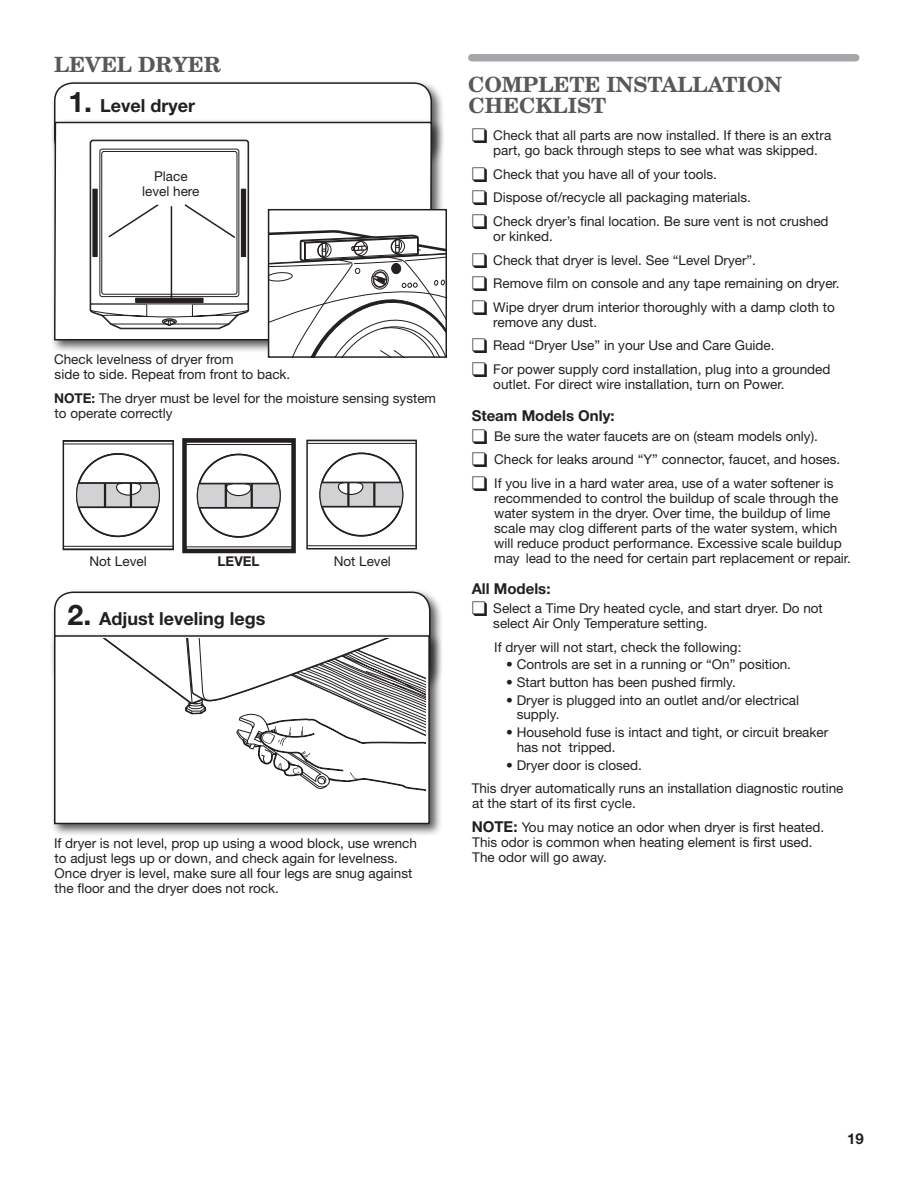
<style>
.page{position:relative;width:918px;height:1188px;background:#fff}
.page>*{position:absolute;margin:0;border:0;box-sizing:border-box;transform-origin:0 0}
._1_Heading_2{font:700 21px/21px "New Century Schlbk LT Std";color:#57585a}
.t1{font:700 18px "Helvetica Neue LT Std";color:#231f20}
._1_Heading_3_Plus{font:700 15px "Helvetica Neue LT Std";color:#231f20}
._2_Body{font:13.5px/15px "Helvetica Neue LT Std";color:#231f20}
._2_Body_Bullet_Ident{font:13.5px/15px "Helvetica Neue LT Std";color:#231f20}
._2_Body_Indent{font:13.5px/14.7px "Helvetica Neue LT Std";color:#231f20}
.t2{font:700 13.5px "Helvetica Neue LT Std";color:#231f20}
.s1{font-size:28.5px}
.s2{font-weight:700}
.s3{font-weight:700;font-size:15px}
</style>
<div class="page">
<div style="left:51px;top:588px;width:393px;height:107px;background:#231f20;opacity:.75"></div>
<div style="left:55px;top:592px;width:375px;height:89px;background:#fff;border-radius:18px"></div>
<div style="left:54px;top:592px;width:376px;height:90px;border:2px solid #231f20;border-radius:18px"></div>
<div style="left:51px;top:632px;width:392px;height:205px;background:#231f20;opacity:.75"></div>
<div style="left:55px;top:636px;width:374px;height:188px;background:#fff"></div>
<svg style="left:102px;top:638px;width:323px;height:153px"></svg>
<div style="left:54px;top:635px;width:376px;height:189px;border:2px solid #231f20"></div>
<div style="left:51px;top:79px;width:394px;height:91px;background:#231f20;opacity:.75"></div>
<div style="left:55px;top:83px;width:376px;height:73px;background:#fff;border-radius:18px"></div>
<div style="left:54px;top:82px;width:378px;height:75px;border:2px solid #231f20;border-radius:18px"></div>
<div style="left:51px;top:118px;width:394px;height:235px;background:#231f20;opacity:.75"></div>
<svg style="left:53px;top:121px;width:380px;height:220px"></svg>
<svg style="left:90px;top:140px;width:159px;height:189px"></svg>
<div style="left:269px;top:210px;width:177px;height:147px;background:#fff"></div>
<svg style="left:271px;top:230px;width:173px;height:125px"></svg>
<div style="left:268px;top:209px;width:179px;height:149px;border:2px solid #231f20"></div>
<svg style="left:187px;top:444px;width:104px;height:104px"></svg>
<hr style="left:251px;top:484px;width:2px;height:24px;background:#231f20">
<hr style="left:225px;top:484px;width:2px;height:24px;background:#231f20">
<div style="left:182px;top:438px;width:114px;height:115px;border:4px solid #231f20"></div>
<svg style="left:66px;top:443px;width:105px;height:104px"></svg>
<hr style="left:130px;top:483px;width:2px;height:24px;background:#231f20">
<hr style="left:104px;top:483px;width:2px;height:24px;background:#231f20">
<div style="left:63px;top:440px;width:111px;height:110px;border:2px solid #231f20"></div>
<svg style="left:309px;top:443px;width:105px;height:104px"></svg>
<hr style="left:373px;top:483px;width:2px;height:23px;background:#231f20">
<hr style="left:347px;top:483px;width:3px;height:23px;background:#231f20">
<div style="left:306px;top:440px;width:111px;height:110px;border:2px solid #231f20"></div>
<div style="left:472px;top:54px;width:384px;height:8px;background:#a5a6aa"></div>
<p class="_1_Heading_2" style="left:54px;top:54px;width:168px">LEVEL DRYER</p>
<p class="t1" style="left:68px;top:95px;width:128px"><span class="s1">1.</span> Level dryer</p>
<p class="_2_Body_Bullet_Ident" style="left:154px;top:169px;width:35px">Place</p>
<p class="_2_Body_Bullet_Ident" style="left:142px;top:184px;width:59px">level here</p>
<p class="_2_Body" style="left:54px;top:352px;width:238px">Check levelness of dryer from<br>side to side. Repeat from front to back.</p>
<p class="_2_Body" style="left:54px;top:390px;width:384px"><span class="s2">NOTE:</span> The dryer must be level for the moisture sensing system to operate correctly</p>
<p class="_2_Body_Bullet_Ident" style="left:89px;top:553px;width:59px">Not Level</p>
<p class="t2" style="left:218px;top:552px;width:44px">LEVEL</p>
<p class="_2_Body_Bullet_Ident" style="left:334px;top:553px;width:59px">Not Level</p>
<p class="t1" style="left:68px;top:607px;width:199px"><span class="s1">2.</span> Adjust leveling legs</p>
<p class="_2_Body" style="left:54px;top:835px;width:365px">If dryer is not level, prop up using a wood block, use wrench to adjust legs up or down, and check again for levelness.<br>Once dryer is level, make sure all four legs are snug against the floor and the dryer does not rock.</p>
<p class="_1_Heading_2" style="left:468px;top:74px;width:315px">COMPLETE INSTALLATION<br>CHECKLIST</p>
<p class="_2_Body" style="left:493px;top:127px;width:340px;text-indent:-22px">❑ Check that all parts are now installed. If there is an extra part, go back through steps to see what was skipped.</p>
<p class="_2_Body" style="left:472px;top:166px;width:247px">❑ Check that you have all of your tools.</p>
<p class="_2_Body" style="left:472px;top:190px;width:281px">❑ Dispose of/recycle all packaging materials.</p>
<p class="_2_Body" style="left:493px;top:213px;width:337px;text-indent:-22px">❑ Check dryer’s final location. Be sure vent is not crushed or kinked.</p>
<p class="_2_Body" style="left:472px;top:252px;width:286px">❑ Check that dryer is level. See “Level Dryer”.</p>
<p class="_2_Body" style="left:472px;top:276px;width:369px">❑ Remove film on console and any tape remaining on dryer.</p>
<p class="_2_Body" style="left:493px;top:299px;width:343px;text-indent:-22px">❑ Wipe dryer drum interior thoroughly with a damp cloth to remove any dust.</p>
<p class="_2_Body" style="left:472px;top:338px;width:304px">❑ Read “Dryer Use” in your Use and Care Guide.</p>
<p class="_2_Body" style="left:493px;top:362px;width:339px;text-indent:-22px">❑ For power supply cord installation, plug into a grounded outlet. For direct wire installation, turn on Power.</p>
<p class="_1_Heading_3_Plus" style="left:472px;top:407px;width:145px">Steam Models Only:</p>
<p class="_2_Body_Bullet_Ident" style="left:472px;top:428px;width:348px">❑ Be sure the water faucets are on (steam models only).</p>
<p class="_2_Body_Bullet_Ident" style="left:472px;top:452px;width:370px">❑ Check for leaks around “Y” connector, faucet, and hoses.</p>
<p class="_2_Body_Bullet_Ident" style="left:494px;top:475px;width:358px;text-indent:-22px">❑ If you live in a hard water area, use of a water softener is recommended to control the buildup of scale through the water system in the dryer. Over time, the buildup of lime scale may clog different parts of the water system, which will reduce product performance. Excessive scale buildup may lead to the need for certain part replacement or repair.</p>
<p class="_1_Heading_3_Plus" style="left:472px;top:579px;width:80px">All Models:</p>
<p class="_2_Body" style="left:493px;top:601px;width:331px;text-indent:-22px">❑ Select a Time Dry heated cycle, and start dryer. Do not select Air Only Temperature setting.</p>
<p class="_2_Body" style="left:494px;top:639px;width:249px">If dryer will not start, check the following:</p>
<p class="_2_Body_Indent" style="left:506px;top:657px;width:286px">• Controls are set in a running or “On” position.</p>
<p class="_2_Body_Indent" style="left:506px;top:675px;width:231px">• Start button has been pushed firmly.</p>
<p class="_2_Body_Indent" style="left:517px;top:692px;width:284px;text-indent:-10px">• Dryer is plugged into an outlet and/or electrical supply.</p>
<p class="_2_Body_Indent" style="left:517px;top:725px;width:313px;text-indent:-10px">• Household fuse is intact and tight, or circuit breaker has not tripped.</p>
<p class="_2_Body_Indent" style="left:506px;top:757px;width:137px">• Dryer door is closed.</p>
<p class="_2_Body" style="left:472px;top:781px;width:373px">This dryer automatically runs an installation diagnostic routine at the start of its first cycle.</p>
<p class="_2_Body" style="left:472px;top:819px;width:354px"><span class="s3">NOTE:</span> You may notice an odor when dryer is first heated.<br>This odor is common when heating element is first used.<br>The odor will go away.</p>
<p class="_1_Heading_3_Plus" style="left:847px;top:1130px;width:18px">19</p>
</div>
